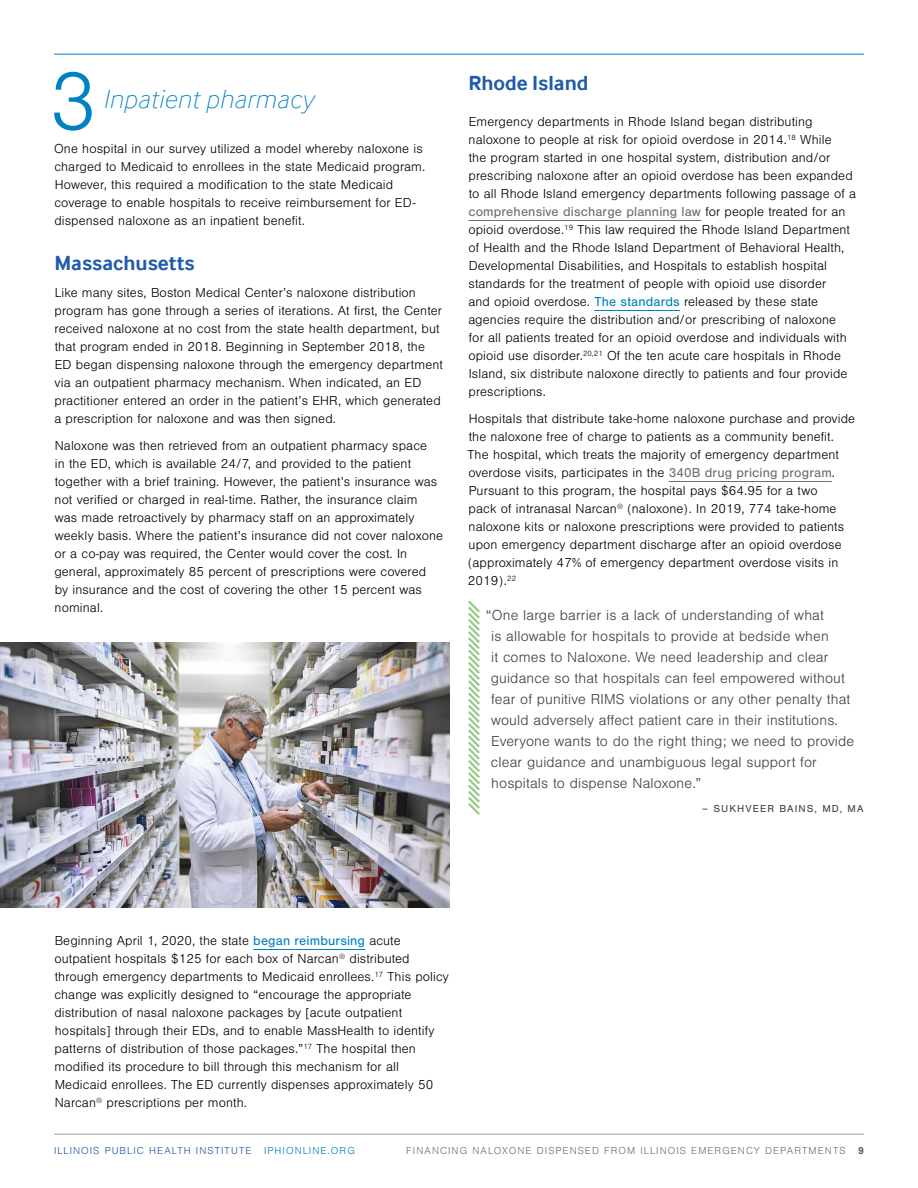
<style>
.page{position:relative;width:918px;height:1188px;background:#fff}
.page>*{position:absolute;margin:0;border:0;box-sizing:border-box;transform-origin:0 0}
.Body{font:300 85.8px "Nimbus San";color:#0081c3}
.Intro{font:italic 100 27px "Inter Face";letter-spacing:.025em;color:#0081c3}
.t1{font:700 21px "Inter Face";color:#205aaa}
.t2{font:300 15px/21px "Nimbus San";letter-spacing:.01em;color:#414042}
.Body-2{font:300 13.5px/18px "Nimbus San";letter-spacing:.01em;color:#000}
.t3{font:300 10.5px "Nimbus San";letter-spacing:.1em;color:#6d6e71}
.t4{font:300 10.5px "Nimbus San";letter-spacing:.1em;color:#205aaa}
.Quote_Source{font:10.5px "Nimbus San";letter-spacing:.1em;color:#414042}
.s1{font-weight:400;color:#6d6e71}
.s2{font-weight:400;color:#0081c3}
.s3{color:#0081c3}
.s4{font-weight:700;color:#58595b}
</style>
<div class="page">
<hr style="left:54px;top:1134px;width:810px;height:1px;background:#a1a1a1">
<hr style="left:253px;top:949px;width:112px;height:1px;background:#0081c3">
<hr style="left:468px;top:220px;width:233px;height:1px;background:#6d6e71">
<hr style="left:594px;top:310px;width:86px;height:1px;background:#0081c3">
<hr style="left:669px;top:481px;width:163px;height:1px;background:#6d6e71">
<svg style="left:468px;top:600px;width:12px;height:215px"></svg>
<hr style="left:54px;top:54px;width:810px;height:1px;background:#0081c3">
<img style="left:0;top:643px;width:450px;height:264px">
<p class="Body" style="left:49px;top:56px;width:50px">3</p>
<p class="Intro" style="left:103px;top:84px;width:212px">Inpatient pharmacy</p>
<p class="Body-2" style="left:54px;top:140px;width:373px">One hospital in our survey utilized a model whereby naloxone is charged to Medicaid to enrollees in the state Medicaid program.<br>However, this required a modification to the state Medicaid coverage to enable hospitals to receive reimbursement for ED&shy;dispensed naloxone as an inpatient benefit.</p>
<p class="t1" style="left:54px;top:251px;width:142px">Massachusetts</p>
<p class="Body-2" style="left:54px;top:284px;width:390px">Like many sites, Boston Medical Center’s naloxone distribution program has gone through a series of iterations. At first, the Center received naloxone at no cost from the state health department, but that program ended in 2018. Beginning in September 2018, the ED began dispensing naloxone through the emergency department via an outpatient pharmacy mechanism. When indicated, an ED practitioner entered an order in the patient’s EHR, which generated a prescription for naloxone and was then signed.</p>
<p class="Body-2" style="left:54px;top:437px;width:390px">Naloxone was then retrieved from an outpatient pharmacy space<br>in the ED, which is available 24/7, and provided to the patient together with a brief training. However, the patient’s insurance was not verified or charged in real-time. Rather, the insurance claim<br>was made retroactively by pharmacy staff on an approximately weekly basis. Where the patient’s insurance did not cover naloxone or a co-pay was required, the Center would cover the cost. In general, approximately 85 percent of prescriptions were covered<br>by insurance and the cost of covering the other 15 percent was nominal.</p>
<p class="t1" style="left:468px;top:71px;width:122px">Rhode Island</p>
<p class="Body-2" style="left:468px;top:113px;width:389px">Emergency departments in Rhode Island began distributing naloxone to people at risk for opioid overdose in 2014.<sup>18</sup> While<br>the program started in one hospital system, distribution and/or prescribing naloxone after an opioid overdose has been expanded to all Rhode Island emergency departments following passage of a <span class="s1">comprehensive discharge planning law</span> for people treated for an opioid overdose.<sup>19</sup> This law required the Rhode Island Department of Health and the Rhode Island Department of Behavioral Health, Developmental Disabilities, and Hospitals to establish hospital standards for the treatment of people with opioid use disorder<br>and opioid overdose. <span class="s2">The standards</span> released by these state agencies require the distribution and/or prescribing of naloxone<br>for all patients treated for an opioid overdose and individuals with opioid use disorder.<sup>20,21</sup> Of the ten acute care hospitals in Rhode Island, six distribute naloxone directly to patients and four provide prescriptions.</p>
<p class="Body-2" style="left:468px;top:410px;width:389px">Hospitals that distribute take-home naloxone purchase and provide the naloxone free of charge to patients as a community benefit.<br>The hospital, which treats the majority of emergency department overdose visits, participates in the <span class="s1">340B drug pricing program</span>.<br>Pursuant to this program, the hospital pays $64.95 for a two<br>pack of intranasal Narcan<sup>®</sup> (naloxone). In 2019, 774 take-home naloxone kits or naloxone prescriptions were provided to patients upon emergency department discharge after an opioid overdose (approximately 47% of emergency department overdose visits in 2019).<sup>22</sup></p>
<p class="t2" style="left:491px;top:604px;width:365px;text-indent:-5px">“One large barrier is a lack of understanding of what<br>is allowable for hospitals to provide at bedside when<br>it comes to Naloxone. We need leadership and clear guidance so that hospitals can feel empowered without fear of punitive RIMS violations or any other penalty that would adversely affect patient care in their institutions.<br>Everyone wants to do the right thing; we need to provide clear guidance and unambiguous legal support for hospitals to dispense Naloxone.”</p>
<p class="Quote_Source" style="left:702px;top:802px;width:163px">– SUKHVEER BAINS, MD, MA</p>
<p class="Body-2" style="left:54px;top:932px;width:396px">Beginning April 1, 2020, the state <span class="s2">began reimbursing</span> acute outpatient hospitals $125 for each box of Narcan<sup>®</sup> distributed through emergency departments to Medicaid enrollees.<sup>17</sup> This policy change was explicitly designed to “encourage the appropriate distribution of nasal naloxone packages by [acute outpatient hospitals] through their EDs, and to enable MassHealth to identify patterns of distribution of those packages.”<sup>17</sup> The hospital then modified its procedure to bill through this mechanism for all Medicaid enrollees. The ED currently dispenses approximately 50<br>Narcan<sup>®</sup> prescriptions per month.</p>
<p class="t4" style="left:54px;top:1145px;width:302px">ILLINOIS PUBLIC HEALTH INSTITUTE <span class="s3">IPHIONLINE.ORG</span></p>
<p class="t3" style="left:406px;top:1145px;width:459px">FINANCING NALOXONE DISPENSED FROM ILLINOIS EMERGENCY DEPARTMENTS <span class="s4">9</span></p>
</div>
